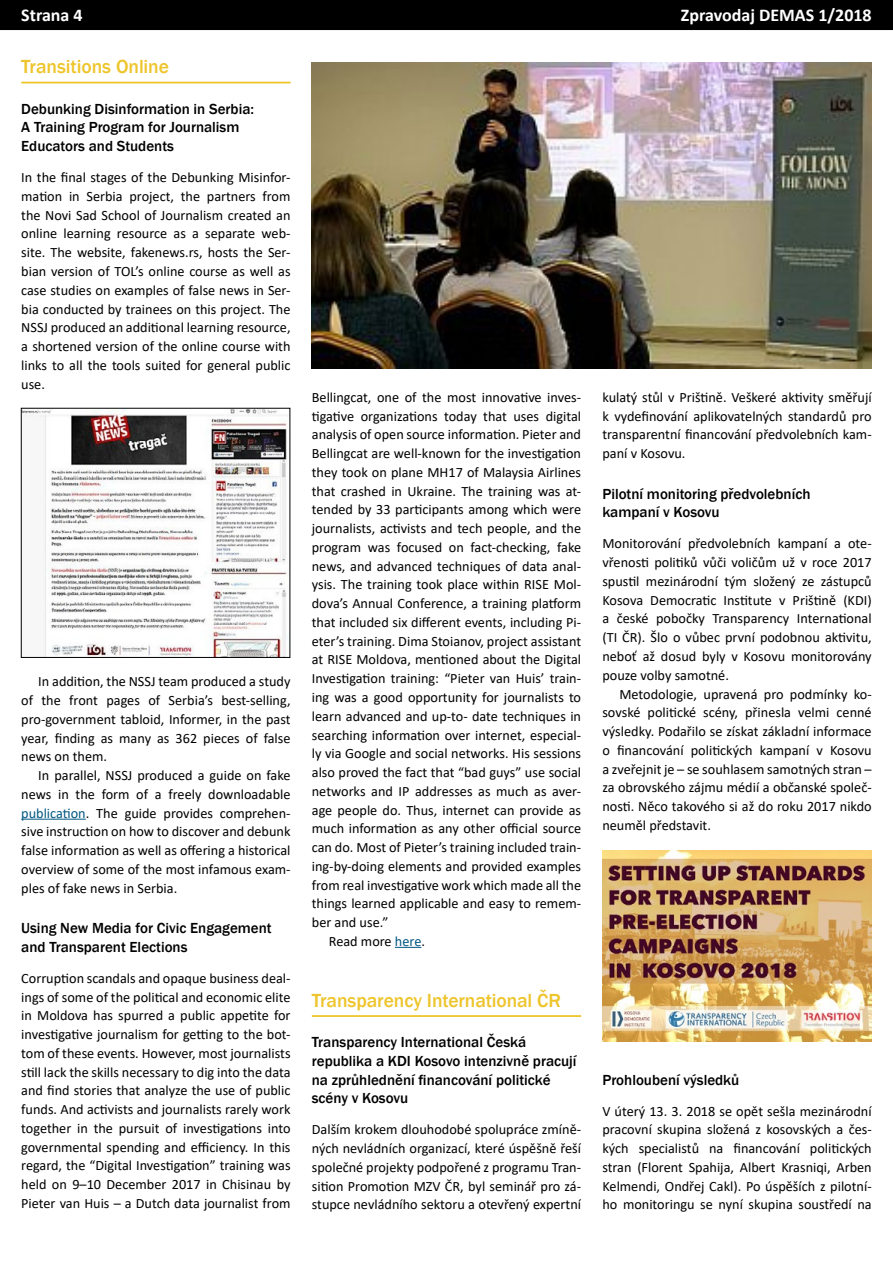
<style>
.page{position:relative;width:893px;height:1263px;background:#fff}
.page>*{position:absolute;margin:0;border:0;box-sizing:border-box;transform-origin:0 0}
.t1{font:500 19.5px "Franklin Gothic";letter-spacing:-.005em;color:#eec52c}
.t2{font:700 18px "Calibri";color:#fff}
.t3{font:500 15px/18.8px "Franklin Gothic";color:#000}
.t4{font:14.25px/18.8px "Calibri";color:#000;text-align:justify}
.s1{color:#015782}
</style>
<div class="page">
<div style="left:1px;top:1px;width:891px;height:28px;background:#000"></div>
<div style="left:0;top:0;width:893px;height:30px;border:2px solid #000"></div>
<hr style="left:21px;top:82px;width:270px;height:1px;background:#eec52c">
<hr style="left:21px;top:819px;width:65px;height:1px;background:#015782">
<svg style="left:395px;top:947px;width:26px;height:1px"></svg>
<hr style="left:312px;top:1015px;width:269px;height:2px;background:#eec52c">
<img style="left:23px;top:410px;width:265px;height:246px">
<div style="left:21px;top:408px;width:269px;height:250px;border:1px solid #000"></div>
<img style="left:312px;top:63px;width:560px;height:306px">
<img style="left:602px;top:850px;width:270px;height:192px">
<p class="t2" style="left:21px;top:3px;width:63px">Strana 4</p>
<p class="t2" style="left:681px;top:3px;width:192px">Zpravodaj DEMAS 1/2018</p>
<h1 class="t1" style="left:21px;top:55px;width:149px">Transitions Online</h1>
<p class="t3" style="left:21px;top:99px;width:234px">Debunking Disinformation in Serbia:<br>A Training Program for Journalism<br>Educators and Students</p>
<p class="t4" style="left:21px;top:168px;width:271px">In the final stages of the Debunking Misinfor&shy;mation in Serbia project, the partners from the Novi Sad School of Journalism created an online learning resource as a separate web&shy;site. The website, fakenews.rs, hosts the Ser&shy;bian version of TOL’s online course as well as case studies on examples of false news in Ser&shy;bia conducted by trainees on this project. The NSSJ produced an additional learning resource, a shortened version of the online course with links to all the tools suited for general public use.</p>
<p class="t4" style="left:21px;top:672px;width:271px;text-indent:17px">In addition, the NSSJ team produced a study of the front pages of Serbia’s best-selling, pro-government tabloid, Informer, in the past year, finding as many as 362 pieces of false news on them.</p>
<p class="t4" style="left:21px;top:766px;width:271px;text-indent:17px">In parallel, NSSJ produced a guide on fake news in the form of a freely downloadable <span class="s1">publication</span>. The guide provides comprehen&shy;sive instruction on how to discover and debunk false information as well as offering a historical overview of some of the most infamous exam&shy;ples of fake news in Serbia.</p>
<p class="t3" style="left:21px;top:919px;width:252px">Using New Media for Civic Engagement and Transparent Elections</p>
<p class="t4" style="left:21px;top:968px;width:271px">Corruption scandals and opaque business deal&shy;ings of some of the political and economic elite in Moldova has spurred a public appetite for investigative journalism for getting to the bot&shy;tom of these events. However, most journalists still lack the skills necessary to dig into the data and find stories that analyze the use of public funds. And activists and journalists rarely work together in the pursuit of investigations into governmental spending and efficiency. In this regard, the “Digital Investigation” training was held on 9–10 December 2017 in Chisinau by Pieter van Huis – a Dutch data journalist from</p>
<p class="t4" style="left:312px;top:387px;width:271px">Bellingcat, one of the most innovative inves-</p>
<p class="t4" style="left:312px;top:406px;width:271px">tigative organizations today that uses digital</p>
<p class="t4" style="left:312px;top:425px;width:271px">analysis of open source information. Pieter and</p>
<p class="t4" style="left:312px;top:444px;width:271px">Bellingcat are well-known for the investigation</p>
<p class="t4" style="left:312px;top:462px;width:271px">they took on plane MH17 of Malaysia Airlines</p>
<p class="t4" style="left:312px;top:481px;width:271px">that crashed in Ukraine. The training was at-</p>
<p class="t4" style="left:312px;top:500px;width:271px">tended by 33 participants among which were</p>
<p class="t4" style="left:312px;top:519px;width:271px">journalists, activists and tech people, and the</p>
<p class="t4" style="left:312px;top:537px;width:271px">program was focused on fact-checking, fake</p>
<p class="t4" style="left:312px;top:556px;width:271px">news, and advanced techniques of data anal-</p>
<p class="t4" style="left:312px;top:575px;width:271px">ysis. The training took place within RISE Mol-</p>
<p class="t4" style="left:312px;top:594px;width:271px">dova’s Annual Conference, a training platform</p>
<p class="t4" style="left:312px;top:612px;width:271px">that included six different events, including Pi-</p>
<p class="t4" style="left:312px;top:631px;width:271px">eter’s training. Dima Stoianov, project assistant</p>
<p class="t4" style="left:312px;top:650px;width:271px">at RISE Moldova, mentioned about the Digital</p>
<p class="t4" style="left:312px;top:669px;width:271px">Investigation training: “Pieter van Huis’ train-</p>
<p class="t4" style="left:312px;top:687px;width:271px">ing was a good opportunity for journalists to</p>
<p class="t4" style="left:312px;top:706px;width:271px">learn advanced and up-to- date techniques in</p>
<p class="t4" style="left:312px;top:725px;width:271px">searching information over internet, especial-</p>
<p class="t4" style="left:312px;top:744px;width:271px">ly via Google and social networks. His sessions</p>
<p class="t4" style="left:312px;top:762px;width:271px">also proved the fact that “bad guys” use social</p>
<p class="t4" style="left:312px;top:781px;width:271px">networks and IP addresses as much as aver-</p>
<p class="t4" style="left:312px;top:800px;width:271px">age people do. Thus, internet can provide as</p>
<p class="t4" style="left:312px;top:819px;width:271px">much information as any other official source</p>
<p class="t4" style="left:312px;top:837px;width:271px">can do. Most of Pieter’s training included train-</p>
<p class="t4" style="left:312px;top:856px;width:271px">ing-by-doing elements and provided examples</p>
<p class="t4" style="left:312px;top:875px;width:271px">from real investigative work which made all the</p>
<p class="t4" style="left:312px;top:894px;width:271px">things learned applicable and easy to remem-</p>
<p class="t4" style="left:312px;top:912px;width:78px">ber and use.”</p>
<p class="t4" style="left:329px;top:931px;width:98px">Read more <span class="s1">here</span>.</p>
<h1 class="t1" style="left:312px;top:988px;width:251px">Transparency International ČR</h1>
<p class="t3" style="left:312px;top:1033px;width:266px">Transparency International Česká republika a KDI Kosovo intenzivně pracují na zprůhlednění financování politické scény v Kosovu</p>
<p class="t4" style="left:312px;top:1120px;width:271px">Dalším krokem dlouhodobé spolupráce zmíně&shy;ných nevládních organizací, které úspěšně řeší společné projekty podpořené z programu Tran&shy;sition Promotion MZV ČR, byl seminář pro zá&shy;stupce nevládního sektoru a otevřený expertní</p>
<p class="t4" style="left:602px;top:387px;width:271px">kulatý stůl v Prištině. Veškeré aktivity směřují k vydefinování aplikovatelných standardů pro transparentní financování předvolebních kam&shy;paní v Kosovu.</p>
<p class="t3" style="left:602px;top:484px;width:210px">Pilotní monitoring předvolebních kampaní v Kosovu</p>
<p class="t4" style="left:602px;top:534px;width:271px">Monitorování předvolebních kampaní a ote&shy;vřenosti politiků vůči voličům už v roce 2017 spustil mezinárodní tým složený ze zástupců Kosova Democratic Institute v Prištině (KDI) a české pobočky Transparency International (TI ČR). Šlo o vůbec první podobnou aktivitu, neboť až dosud byly v Kosovu monitorovány pouze volby samotné.</p>
<p class="t4" style="left:602px;top:684px;width:271px;text-indent:17px">Metodologie, upravená pro podmínky ko&shy;sovské politické scény, přinesla velmi cenné výsledky. Podařilo se získat základní informace o financování politických kampaní v Kosovu a zveřejnit je – se souhlasem samotných stran – za obrovského zájmu médií a občanské společ&shy;nosti. Něco takového si až do roku 2017 nikdo neuměl představit.</p>
<p class="t3" style="left:602px;top:1070px;width:138px">Prohloubení výsledků</p>
<p class="t4" style="left:602px;top:1101px;width:271px">V úterý 13. 3. 2018 se opět sešla mezinárodní pracovní skupina složená z kosovských a čes&shy;kých specialistů na financování politických stran (Florent Spahija, Albert Krasniqi, Arben Kelmendi, Ondřej Cakl). Po úspěších z pilotní&shy;ho monitoringu se nyní skupina soustředí na</p>
</div>
